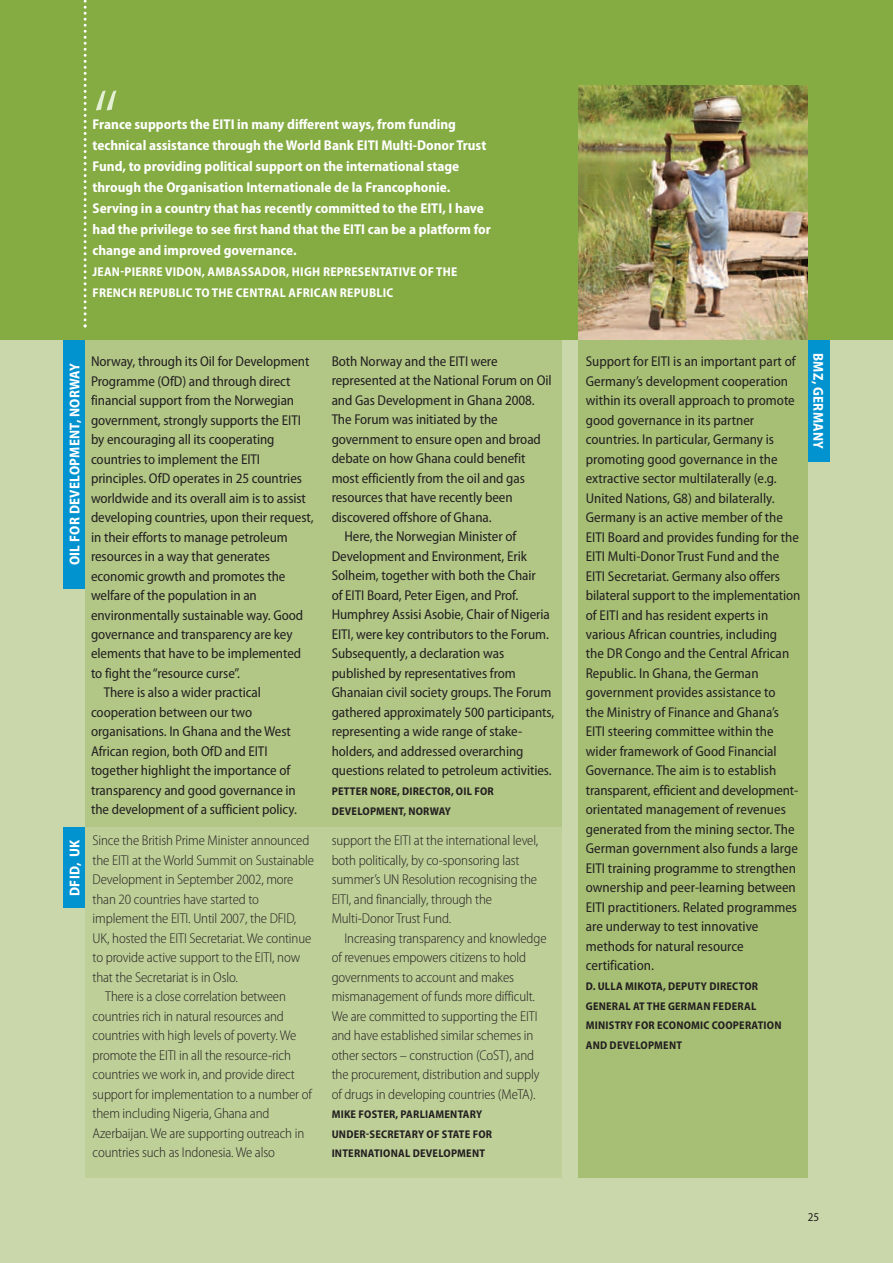
<style>
.page{position:relative;width:893px;height:1263px;background:#fff}
.page>*{position:absolute;margin:0;border:0;box-sizing:border-box;transform-origin:0 0}
.t1{font:300 semi-condensed 90px "Myriad Pro";color:#e4f0d4}
.t2{font:semi-condensed 14.25px/19.5px "Myriad Pro";letter-spacing:-.005em;color:#231f20}
.t3{font:300 semi-condensed 14.25px/19.5px "Myriad Pro";letter-spacing:-.01em;color:#231f20}
.t4{font:700 semi-condensed 14.25px/21px "Myriad Pro";color:#fff}
.t5{font:700 semi-condensed 14.25px "Myriad Pro";letter-spacing:.02em;color:#fff}
.t6{font:700 semi-condensed 12.75px/21px "Myriad Pro";letter-spacing:.02em;color:#fff}
.t7{font:semi-condensed 12px "Myriad Pro";color:#231f20}
.t8{font:700 semi-condensed 11.25px/19.5px "Myriad Pro";letter-spacing:.02em;color:#231f20}
</style>
<div class="page">
<div style="left:0;top:340px;width:893px;height:923px;background:#cad7ab"></div>
<div style="left:0;top:0;width:893px;height:340px;background:#85ab43"></div>
<img style="left:578px;top:85px;width:230px;height:254px">
<div style="left:85px;top:340px;width:476px;height:489px;background:#b2c786"></div>
<div style="left:85px;top:827px;width:476px;height:351px;background:#becf98"></div>
<div style="left:578px;top:340px;width:230px;height:838px;background:#a7bf75"></div>
<div style="left:808px;top:340px;width:21px;height:122px;background:#0093d0"></div>
<div style="left:64px;top:340px;width:21px;height:248px;background:#0093d0"></div>
<div style="left:64px;top:827px;width:21px;height:81px;background:#0093d0"></div>
<svg style="left:84px;top:0;width:3px;height:327px"></svg>
<h1 class="t1" style="left:93px;top:89px;width:28px">“</h1>
<p class="t4" style="left:93px;top:115px;width:400px">France supports the EITI in many different ways, from funding technical assistance through the World Bank EITI Multi-Donor Trust Fund, to providing political support on the international stage through the Organisation Internationale de la Francophonie.<br>Serving in a country that has recently committed to the EITI, I have had the privilege to see first hand that the EITI can be a platform for change and improved governance.</p>
<p class="t6" style="left:93px;top:262px;width:366px">JEAN-PIERRE VIDON, AMBASSADOR, HIGH REPRESENTATIVE OF THE<br>FRENCH REPUBLIC TO THE CENTRAL AFRICAN REPUBLIC</p>
<p class="t5" style="left:69px;top:565px;width:204px;rotate:-90deg">OIL FOR DEVELOPMENT, NORWAY</p>
<p class="t4" style="left:65px;top:896px;width:57px;rotate:-90deg">DFID, UK</p>
<p class="t2" style="left:91px;top:353px;width:220px">Norway, through its Oil for Development</p>
<p class="t2" style="left:91px;top:372px;width:201px">Programme (OfD) and through direct</p>
<p class="t2" style="left:91px;top:392px;width:205px">financial support from the Norwegian</p>
<p class="t2" style="left:91px;top:411px;width:211px">government, strongly supports the EITI</p>
<p class="t2" style="left:91px;top:431px;width:185px">by encouraging all its cooperating</p>
<p class="t2" style="left:91px;top:450px;width:171px">countries to implement the EITI</p>
<p class="t2" style="left:91px;top:470px;width:212px">principles. OfD operates in 25 countries</p>
<p class="t2" style="left:91px;top:489px;width:216px">worldwide and its overall aim is to assist</p>
<p class="t2" style="left:91px;top:509px;width:224px">developing countries, upon their request,</p>
<p class="t2" style="left:91px;top:528px;width:198px">in their efforts to manage petroleum</p>
<p class="t2" style="left:91px;top:548px;width:180px">resources in a way that generates</p>
<p class="t2" style="left:91px;top:567px;width:196px">economic growth and promotes the</p>
<p class="t2" style="left:91px;top:587px;width:167px">welfare of the population in an</p>
<p class="t2" style="left:91px;top:606px;width:214px">environmentally sustainable way. Good</p>
<p class="t2" style="left:91px;top:626px;width:203px">governance and transparency are key</p>
<p class="t2" style="left:91px;top:645px;width:212px">elements that have to be implemented</p>
<p class="t2" style="left:91px;top:665px;width:150px">to fight the “resource curse”.</p>
<p class="t2" style="left:104px;top:684px;width:159px">There is also a wider practical</p>
<p class="t2" style="left:91px;top:704px;width:163px">cooperation between our two</p>
<p class="t2" style="left:91px;top:723px;width:201px">organisations. In Ghana and the West</p>
<p class="t2" style="left:91px;top:743px;width:178px">African region, both OfD and EITI</p>
<p class="t2" style="left:91px;top:762px;width:201px">together highlight the importance of</p>
<p class="t2" style="left:91px;top:782px;width:206px">transparency and good governance in</p>
<p class="t2" style="left:91px;top:801px;width:207px">the development of a sufficient policy.</p>
<p class="t3" style="left:93px;top:832px;width:218px">Since the British Prime Minister announced</p>
<p class="t3" style="left:93px;top:851px;width:223px">the EITI at the World Summit on Sustainable</p>
<p class="t3" style="left:93px;top:871px;width:202px">Development in September 2002, more</p>
<p class="t3" style="left:93px;top:890px;width:168px">than 20 countries have started to</p>
<p class="t3" style="left:93px;top:910px;width:205px">implement the EITI. Until 2007, the DFID,</p>
<p class="t3" style="left:93px;top:929px;width:220px">UK, hosted the EITI Secretariat. We continue</p>
<p class="t3" style="left:93px;top:949px;width:209px">to provide active support to the EITI, now</p>
<p class="t3" style="left:93px;top:968px;width:147px">that the Secretariat is in Oslo.</p>
<p class="t3" style="left:105px;top:988px;width:182px">There is a close correlation between</p>
<p class="t3" style="left:93px;top:1007px;width:193px">countries rich in natural resources and</p>
<p class="t3" style="left:93px;top:1027px;width:205px">countries with high levels of poverty. We</p>
<p class="t3" style="left:93px;top:1046px;width:200px">promote the EITI in all the resource-rich</p>
<p class="t3" style="left:93px;top:1066px;width:204px">countries we work in, and provide direct</p>
<p class="t3" style="left:93px;top:1085px;width:221px">support for implementation to a number of</p>
<p class="t3" style="left:93px;top:1105px;width:179px">them including Nigeria, Ghana and</p>
<p class="t3" style="left:93px;top:1124px;width:213px">Azerbaijan. We are supporting outreach in</p>
<p class="t3" style="left:93px;top:1144px;width:184px">countries such as Indonesia. We also</p>
<p class="t2" style="left:332px;top:353px;width:167px">Both Norway and the EITI were</p>
<p class="t2" style="left:332px;top:372px;width:222px">represented at the National Forum on Oil</p>
<p class="t2" style="left:332px;top:391px;width:205px">and Gas Development in Ghana 2008.</p>
<p class="t2" style="left:332px;top:411px;width:168px">The Forum was initiated by the</p>
<p class="t2" style="left:332px;top:430px;width:211px">government to ensure open and broad</p>
<p class="t2" style="left:332px;top:450px;width:195px">debate on how Ghana could benefit</p>
<p class="t2" style="left:332px;top:469px;width:195px">most efficiently from the oil and gas</p>
<p class="t2" style="left:332px;top:489px;width:182px">resources that have recently been</p>
<p class="t2" style="left:332px;top:508px;width:162px">discovered offshore of Ghana.</p>
<p class="t2" style="left:344px;top:528px;width:173px">Here, the Norwegian Minister of</p>
<p class="t2" style="left:332px;top:547px;width:197px">Development and Environment, Erik</p>
<p class="t2" style="left:332px;top:567px;width:206px">Solheim, together with both the Chair</p>
<p class="t2" style="left:332px;top:586px;width:188px">of EITI Board, Peter Eigen, and Prof.</p>
<p class="t2" style="left:332px;top:606px;width:220px">Humphrey Assisi Asobie, Chair of Nigeria</p>
<p class="t2" style="left:332px;top:625px;width:219px">EITI, were key contributors to the Forum.</p>
<p class="t2" style="left:332px;top:645px;width:174px">Subsequently, a declaration was</p>
<p class="t2" style="left:332px;top:664px;width:186px">published by representatives from</p>
<p class="t2" style="left:332px;top:684px;width:221px">Ghanaian civil society groups. The Forum</p>
<p class="t2" style="left:332px;top:703px;width:224px">gathered approximately 500 participants,</p>
<p class="t2" style="left:332px;top:723px;width:192px">representing a wide range of stake-</p>
<p class="t2" style="left:332px;top:742px;width:193px">holders, and addressed overarching</p>
<p class="t2" style="left:332px;top:762px;width:222px">questions related to petroleum activities.</p>
<p class="t8" style="left:332px;top:782px;width:164px">PETTER NORE, DIRECTOR, OIL FOR<br>DEVELOPMENT, NORWAY</p>
<p class="t3" style="left:332px;top:832px;width:208px">support the EITI at the international level, both politically, by co-sponsoring last summer’s UN Resolution recognising the EITI, and financially, through the Multi-Donor Trust Fund.</p>
<p class="t3" style="left:332px;top:929px;width:216px;text-indent:13px">Increasing transparency and knowledge of revenues empowers citizens to hold governments to account and makes mismanagement of funds more difficult.<br>We are committed to supporting the EITI and have established similar schemes in other sectors – construction (CoST), and the procurement, distribution and supply of drugs in developing countries (MeTA).</p>
<p class="t8" style="left:332px;top:1106px;width:162px">MIKE FOSTER, PARLIAMENTARY<br>UNDER-SECRETARY OF STATE FOR<br>INTERNATIONAL DEVELOPMENT</p>
<p class="t2" style="left:586px;top:353px;width:216px">Support for EITI is an important part of Germany’s development cooperation within its overall approach to promote good governance in its partner countries. In particular, Germany is promoting good governance in the extractive sector multilaterally (e.g.<br>United Nations, G8) and bilaterally.<br>Germany is an active member of the EITI Board and provides funding for the EITI Multi-Donor Trust Fund and the EITI Secretariat. Germany also offers bilateral support to the implementation of EITI and has resident experts in various African countries, including<br>the DR Congo and the Central African Republic. In Ghana, the German government provides assistance to<br>the Ministry of Finance and Ghana’s EITI steering committee within the wider framework of Good Financial Governance. The aim is to establish transparent, efficient and development&shy;orientated management of revenues generated from the mining sector. The German government also funds a large EITI training programme to strengthen ownership and peer-learning between EITI practitioners. Related programmes are underway to test innovative methods for natural resource certification.</p>
<p class="t8" style="left:586px;top:977px;width:197px">D. ULLA MIKOTA, DEPUTY DIRECTOR<br>GENERAL AT THE GERMAN FEDERAL<br>MINISTRY FOR ECONOMIC COOPERATION<br>AND DEVELOPMENT</p>
<p class="t5" style="left:823px;top:353px;width:97px;rotate:90deg">BMZ, GERMANY</p>
<p class="t7" style="left:808px;top:1212px;width:13px">25</p>
</div>
